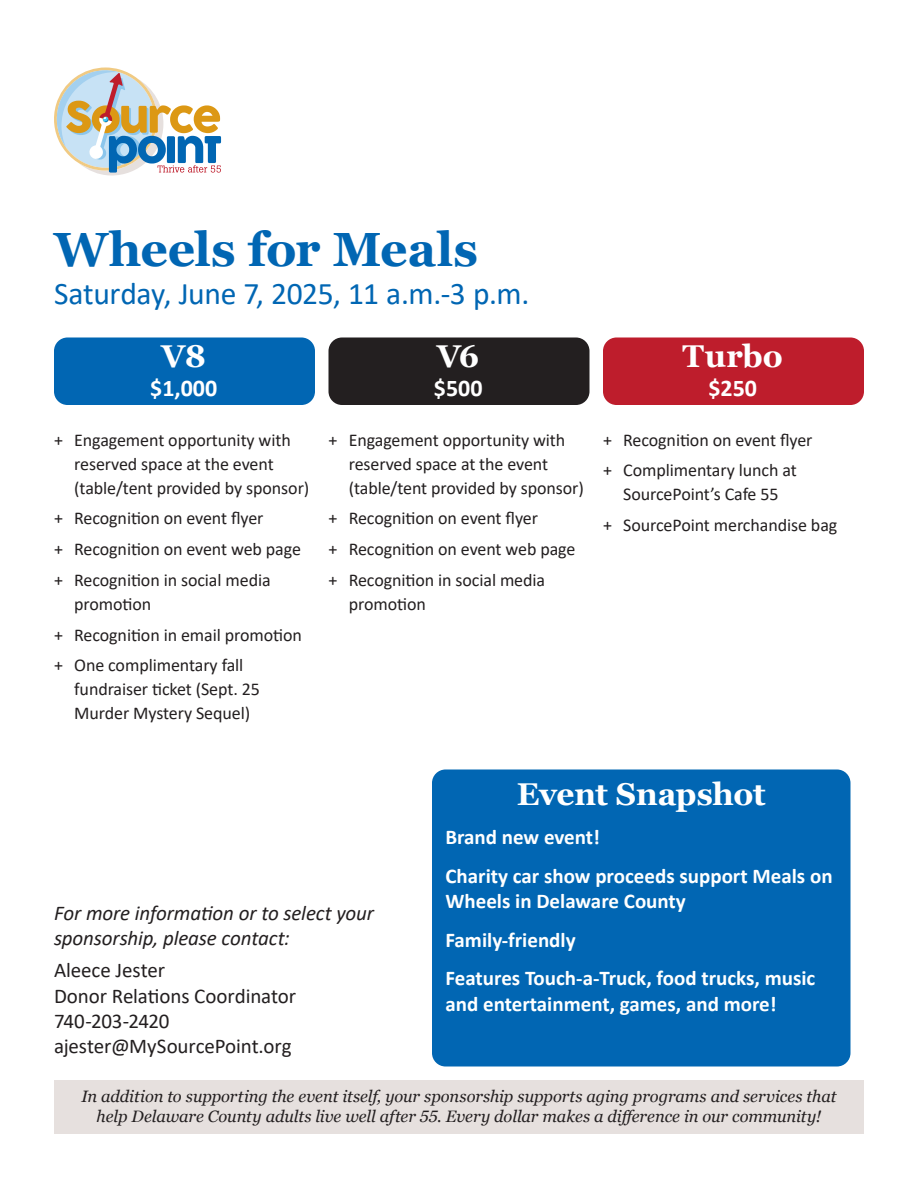
<style>
.page{position:relative;width:918px;height:1188px;background:#fff}
.page>*{position:absolute;margin:0;border:0;box-sizing:border-box;transform-origin:0 0}
.t1{font:700 48px "Georgia";letter-spacing:-.005em;color:#0166b3}
.t2{font:31.5px "Calibri";letter-spacing:-.01em;color:#0166b3}
.t3{font:700 31.5px "Georgia";letter-spacing:-.01em;color:#fff}
.t4{font:700 24px "Calibri";color:#fff}
.t5{font:700 21px/25.2px "Calibri";color:#fff}
.t6{font:21px "Calibri";letter-spacing:-.005em;color:#231f20}
.t7{font:italic 21px/25.2px "Calibri";letter-spacing:-.005em;color:#231f20}
.t8{font:18px/24px "Calibri";letter-spacing:-.005em;color:#231f20}
.t9{font:italic 16.5px/19.8px "Georgia";letter-spacing:-.005em;color:#231f20;text-align:center}
</style>
<div class="page">
<div style="left:54px;top:338px;width:261px;height:67px;background:#0166b3;border-radius:14px"></div>
<div style="left:328px;top:338px;width:262px;height:67px;background:#231f20;border-radius:14px"></div>
<div style="left:603px;top:338px;width:261px;height:67px;background:#be1d2c;border-radius:14px"></div>
<svg style="left:54px;top:68px;width:167px;height:108px"></svg>
<div style="left:432px;top:770px;width:418px;height:296px;background:#0166b3;border-radius:14px"></div>
<div style="left:54px;top:1080px;width:810px;height:54px;background:#e6e0de"></div>
<p class="t1" style="left:54px;top:218px;width:426px">Wheels for Meals</p>
<p class="t2" style="left:54px;top:271px;width:477px">Saturday, June 7, 2025, 11 a.m.-3 p.m.</p>
<p class="t3" style="left:161px;top:336px;width:46px">V8</p>
<p class="t4" style="left:150px;top:371px;width:69px">$1,000</p>
<p class="t8" style="left:74px;top:427px;width:237px;text-indent:-20px">+ Engagement opportunity with reserved space at the event (table/tent provided by sponsor)</p>
<p class="t8" style="left:54px;top:506px;width:211px">+ Recognition on event flyer</p>
<p class="t8" style="left:54px;top:537px;width:248px">+ Recognition on event web page</p>
<p class="t8" style="left:74px;top:567px;width:198px;text-indent:-20px">+ Recognition in social media promotion</p>
<p class="t8" style="left:54px;top:622px;width:249px">+ Recognition in email promotion</p>
<p class="t8" style="left:74px;top:653px;width:187px;text-indent:-20px">+ One complimentary fall fundraiser ticket (Sept. 25<br>Murder Mystery Sequel)</p>
<p class="t3" style="left:437px;top:336px;width:44px">V6</p>
<p class="t4" style="left:434px;top:371px;width:50px">$500</p>
<p class="t8" style="left:349px;top:427px;width:237px;text-indent:-20px">+ Engagement opportunity with reserved space at the event (table/tent provided by sponsor)</p>
<p class="t8" style="left:328px;top:506px;width:211px">+ Recognition on event flyer</p>
<p class="t8" style="left:328px;top:537px;width:248px">+ Recognition on event web page</p>
<p class="t8" style="left:349px;top:567px;width:198px;text-indent:-20px">+ Recognition in social media promotion</p>
<p class="t3" style="left:683px;top:336px;width:102px">Turbo</p>
<p class="t4" style="left:708px;top:371px;width:50px">$250</p>
<p class="t8" style="left:603px;top:427px;width:211px">+ Recognition on event flyer</p>
<p class="t8" style="left:603px;top:458px;width:195px;text-align:center">+ Complimentary lunch at<br>SourcePoint’s Cafe 55</p>
<p class="t8" style="left:603px;top:513px;width:236px">+ SourcePoint merchandise bag</p>
<p class="t3" style="left:517px;top:774px;width:250px">Event Snapshot</p>
<p class="t5" style="left:446px;top:824px;width:156px">Brand new event!</p>
<p class="t5" style="left:446px;top:863px;width:389px">Charity car show proceeds support Meals on<br>Wheels in Delaware County</p>
<p class="t5" style="left:446px;top:927px;width:132px">Family-friendly</p>
<p class="t5" style="left:446px;top:965px;width:371px">Features Touch-a-Truck, food trucks, music and entertainment, games, and more!</p>
<p class="t7" style="left:54px;top:900px;width:322px">For more information or to select your sponsorship, please contact:</p>
<p class="t6" style="left:54px;top:956px;width:113px">Aleece Jester</p>
<p class="t6" style="left:54px;top:981px;width:244px">Donor Relations Coordinator</p>
<p class="t6" style="left:54px;top:1006px;width:117px">740-203-2420</p>
<p class="t6" style="left:54px;top:1031px;width:239px">ajester@MySourcePoint.org</p>
<p class="t9" style="left:82px;top:1086px;width:756px">In addition to supporting the event itself, your sponsorship supports aging programs and services that help Delaware County adults live well after 55. Every dollar makes a difference in our community!</p>
</div>
